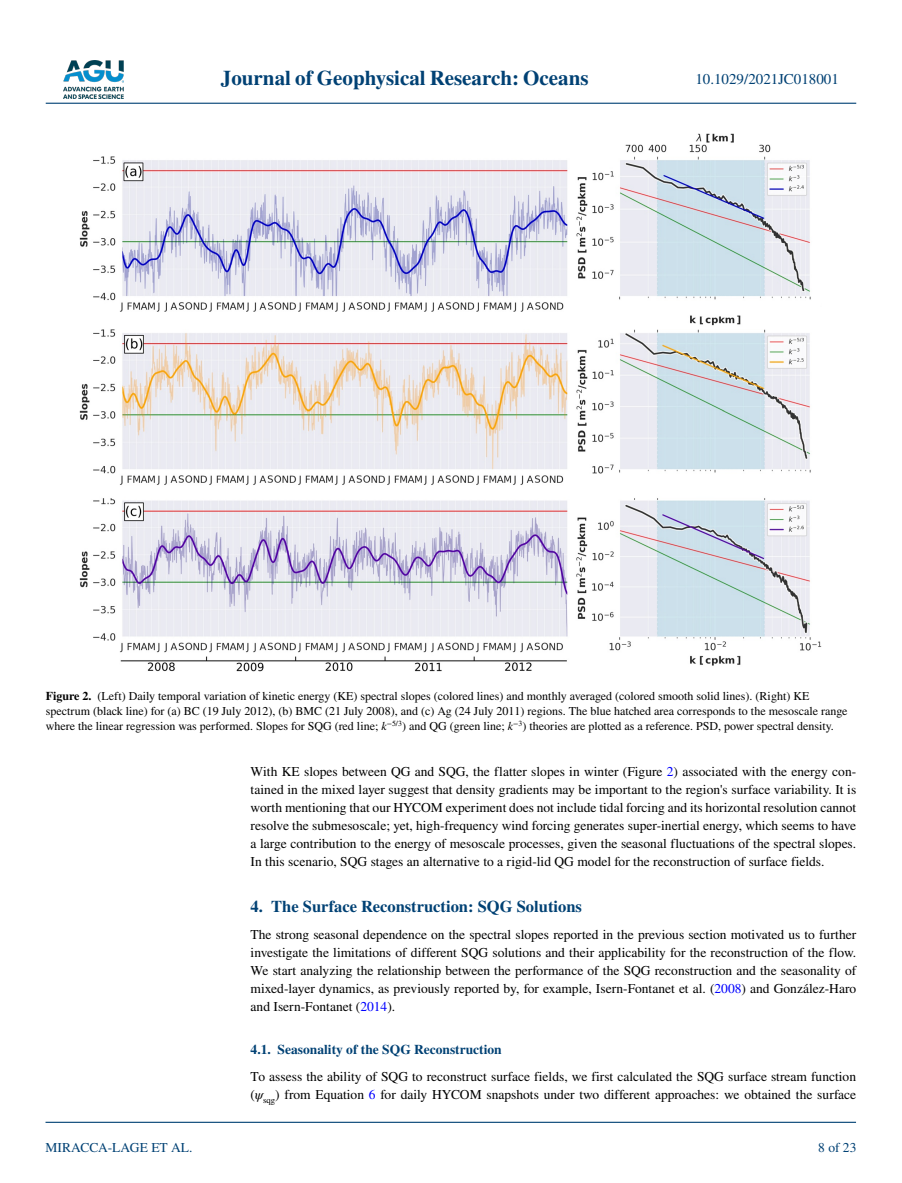
<style>
.page{position:relative;width:902px;height:1183px;background:#fff}
.page>*{position:absolute;margin:0;border:0;box-sizing:border-box;transform-origin:0 0}
.t1{font:700 21px "STIX";color:#004174}
.t2{font:700 16.5px "STIX";color:#004174}
.t3{font:15px "STIX";color:#004174}
.t4{font:13.5px/18px "STIX";color:#000;text-align:justify}
.t5{font:700 13.5px "STIX";color:#004174}
.t6{font:13.5px "STIX";color:#004174}
.t7{font:12px/15px "STIX";color:#000}
.s1{font-weight:700}
.s2{font-style:italic}
.s3{color:#00f}
</style>
<div class="page">
<img style="left:63px;top:60px;width:60px;height:39px">
<hr style="left:46px;top:103px;width:810px;height:1px;background:#004174">
<hr style="left:45px;top:1121px;width:810px;height:1px;background:#004174">
<img style="left:79px;top:134px;width:742px;height:537px">
<h1 class="t1" style="left:221px;top:66px;width:369px">Journal of Geophysical Research: Oceans</h1>
<p class="t3" style="left:695px;top:69px;width:145px">10.1029/2021JC018001</p>
<p class="t7" style="left:46px;top:689px;width:803px"><span class="s1">Figure 2.</span> (Left) Daily temporal variation of kinetic energy (KE) spectral slopes (colored lines) and monthly averaged (colored smooth solid lines). (Right) KE spectrum (black line) for (a) BC (19 July 2012), (b) BMC (21 July 2008), and (c) Ag (24 July 2011) regions. The blue hatched area corresponds to the mesoscale range where the linear regression was performed. Slopes for SQG (red line; <span class="s2">k</span><sup>−5/3</sup>) and QG (green line; <span class="s2">k</span><sup>−3</sup>) theories are plotted as a reference. PSD, power spectral density.</p>
<p class="t6" style="left:45px;top:1138px;width:148px">MIRACCA-LAGE ET AL.</p>
<p class="t4" style="left:250px;top:763px;width:607px">With KE slopes between QG and SQG, the flatter slopes in winter (Figure <span class="s3">2</span>) associated with the energy con&shy;tained in the mixed layer suggest that density gradients may be important to the region's surface variability. It is worth mentioning that our HYCOM experiment does not include tidal forcing and its horizontal resolution cannot resolve the submesoscale; yet, high-frequency wind forcing generates super-inertial energy, which seems to have a large contribution to the energy of mesoscale processes, given the seasonal fluctuations of the spectral slopes.<br>In this scenario, SQG stages an alternative to a rigid-lid QG model for the reconstruction of surface fields.</p>
<p class="t2" style="left:250px;top:895px;width:333px">4. The Surface Reconstruction: SQG Solutions</p>
<p class="t4" style="left:250px;top:925px;width:607px">The strong seasonal dependence on the spectral slopes reported in the previous section motivated us to further investigate the limitations of different SQG solutions and their applicability for the reconstruction of the flow.<br>We start analyzing the relationship between the performance of the SQG reconstruction and the seasonality of mixed-layer dynamics, as previously reported by, for example, Isern-Fontanet et al. (<span class="s3">2008</span>) and González-Haro and Isern-Fontanet (<span class="s3">2014</span>).</p>
<p class="t5" style="left:250px;top:1041px;width:253px">4.1. Seasonality of the SQG Reconstruction</p>
<p class="t4" style="left:250px;top:1068px;width:607px">To assess the ability of SQG to reconstruct surface fields, we first calculated the SQG surface stream function (<span class="s2">ψ</span><sub>sqg</sub>) from Equation <span class="s3">6</span> for daily HYCOM snapshots under two different approaches: we obtained the surface</p>
<p class="t6" style="left:818px;top:1138px;width:40px">8 of 23</p>
</div>
